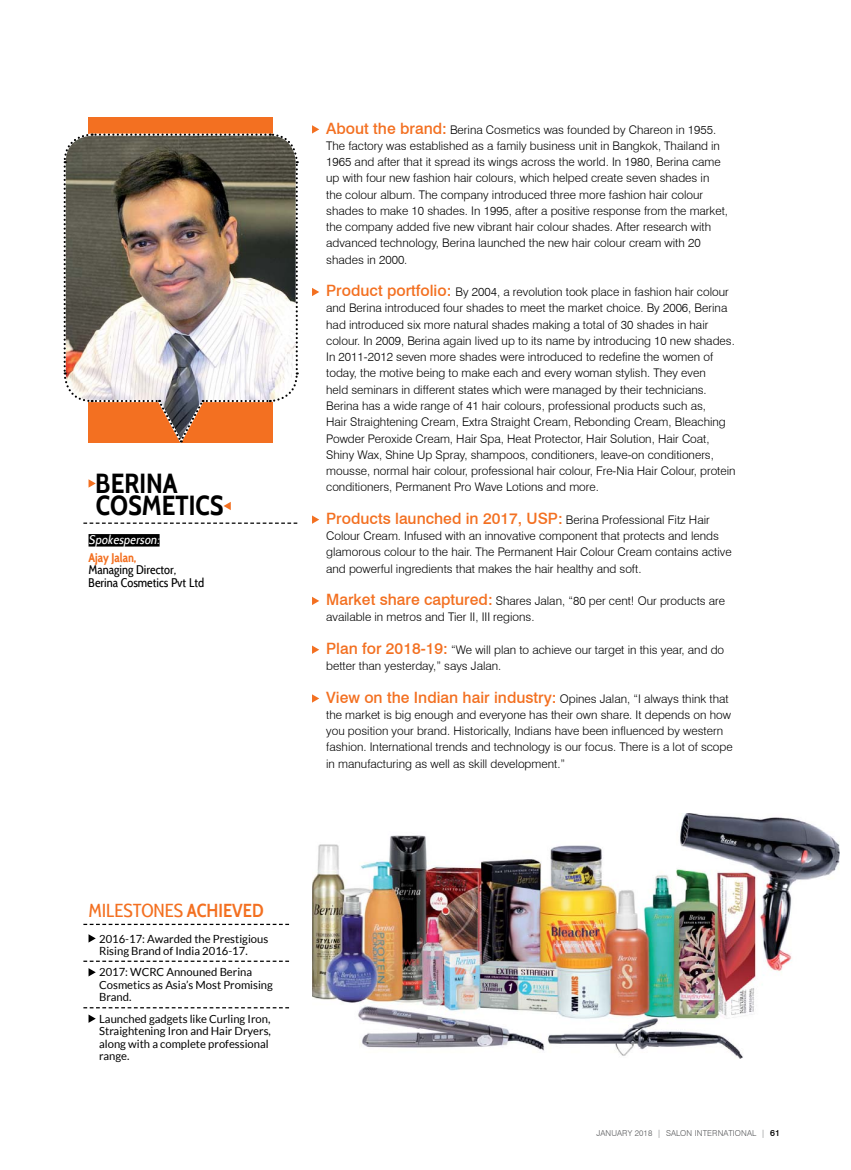
<style>
.page{position:relative;width:851px;height:1170px;background:#fff}
.page>*{position:absolute;margin:0;border:0;box-sizing:border-box;transform-origin:0 0}
.t1{font:700 27.5px/22.5px "Cabin Condensed";color:#000}
.t2{font:18.75px "Cabin Condensed";color:#f37021}
.t3{font:500 15.62px "Swiss 721 BT";color:#f37021}
.t4{font:12.5px/12.5px "Cabin Condensed";color:#000}
.t5{font:italic 12.5px "Cabin Condensed";color:#fff}
.t6{font:700 12.5px "Cabin Condensed";color:#f37021}
.t7{font:300 11.88px/16.2px "Swiss 721 BT";color:#000}
.t8{font:11.25px/12.5px "Lato";color:#000}
.t9{font:300 8.12px "Swiss 721 BT";letter-spacing:.02em;color:#58595b}
.s1{font-weight:500;font-size:15.62px;color:#f37021}
.s2{font-weight:300;font-size:11.88px;color:#000}
.s3{font-weight:600}
.s4{font-weight:500;font-size:8.75px;color:#000}
</style>
<div class="page">
<div style="left:88px;top:117px;width:185px;height:325px;background:#f37021"></div>
<svg style="left:88px;top:479px;width:8px;height:8px"></svg>
<svg style="left:223px;top:502px;width:8px;height:8px"></svg>
<div style="left:88px;top:534px;width:71px;height:12px;background:#000"></div>
<svg style="left:83px;top:522px;width:214px;height:1px"></svg>
<svg style="left:83px;top:923px;width:206px;height:1px"></svg>
<svg style="left:83px;top:960px;width:206px;height:1px"></svg>
<svg style="left:83px;top:1007px;width:206px;height:1px"></svg>
<img style="left:63px;top:133px;width:236px;height:309px">
<svg style="left:88px;top:934px;width:8px;height:8px"></svg>
<svg style="left:88px;top:968px;width:8px;height:8px"></svg>
<svg style="left:88px;top:1014px;width:8px;height:8px"></svg>
<img style="left:312px;top:813px;width:527px;height:244px">
<svg style="left:312px;top:125px;width:7px;height:8px"></svg>
<svg style="left:312px;top:288px;width:7px;height:8px"></svg>
<svg style="left:312px;top:515px;width:7px;height:8px"></svg>
<svg style="left:312px;top:596px;width:7px;height:9px"></svg>
<svg style="left:312px;top:645px;width:7px;height:8px"></svg>
<svg style="left:312px;top:694px;width:7px;height:8px"></svg>
<h1 class="t1" style="left:96px;top:471px;width:129px">BERINA<br>COSMETICS</h1>
<p class="t5" style="left:88px;top:532px;width:75px">Spokesperson:</p>
<p class="t6" style="left:88px;top:550px;width:49px">Ajay Jalan,</p>
<p class="t4" style="left:88px;top:563px;width:117px">Managing Director,<br>Berina Cosmetics Pvt Ltd</p>
<p class="t7" style="left:326px;top:121px;width:403px"><span class="s1">About the brand:</span> Berina Cosmetics was founded by Chareon in 1955.<br>The factory was established as a family business unit in Bangkok, Thailand in 1965 and after that it spread its wings across the world. In 1980, Berina came up with four new fashion hair colours, which helped create seven shades in the colour album. The company introduced three more fashion hair colour shades to make 10 shades. In 1995, after a positive response from the market, the company added five new vibrant hair colour shades. After research with advanced technology, Berina launched the new hair colour cream with 20 shades in 2000.</p>
<p class="t7" style="left:326px;top:284px;width:411px"><span class="s1">Product portfolio:</span> By 2004, a revolution took place in fashion hair colour and Berina introduced four shades to meet the market choice. By 2006, Berina had introduced six more natural shades making a total of 30 shades in hair colour. In 2009, Berina again lived up to its name by introducing 10 new shades.<br>In 2011-2012 seven more shades were introduced to redefine the women of today, the motive being to make each and every woman stylish. They even<br>held seminars in different states which were managed by their technicians.<br>Berina has a wide range of 41 hair colours, professional products such as,<br>Hair Straightening Cream, Extra Straight Cream, Rebonding Cream, Bleaching Powder Peroxide Cream, Hair Spa, Heat Protector, Hair Solution, Hair Coat, Shiny Wax, Shine Up Spray, shampoos, conditioners, leave-on conditioners, mousse, normal hair colour, professional hair colour, Fre-Nia Hair Colour, protein conditioners, Permanent Pro Wave Lotions and more.</p>
<h3 class="t3" style="left:326px;top:508px;width:385px">Products launched in 2017, USP: <span class="s2">Berina Professional Fitz Hair</span></h3>
<p class="t7" style="left:326px;top:527px;width:407px">Colour Cream. Infused with an innovative component that protects and lends glamorous colour to the hair. The Permanent Hair Colour Cream contains active and powerful ingredients that makes the hair healthy and soft.</p>
<p class="t7" style="left:326px;top:592px;width:400px"><span class="s1">Market share captured:</span> Shares Jalan, “80 per cent! Our products are available in metros and Tier II, III regions.</p>
<p class="t7" style="left:326px;top:641px;width:399px"><span class="s1">Plan for 2018-19:</span> “We will plan to achieve our target in this year, and do better than yesterday,” says Jalan.</p>
<p class="t7" style="left:326px;top:690px;width:408px"><span class="s1">View on the Indian hair industry:</span> Opines Jalan, “I always think that the market is big enough and everyone has their own share. It depends on how you position your brand. Historically, Indians have been influenced by western fashion. International trends and technology is our focus. There is a lot of scope in manufacturing as well as skill development.”</p>
<h2 class="t2" style="left:88px;top:899px;width:177px">MILESTONES <span class="s3">ACHIEVED</span></h2>
<p class="t8" style="left:99px;top:931px;width:171px">2016-17: Awarded the Prestigious<br>Rising Brand of India 2016-17.</p>
<p class="t8" style="left:99px;top:965px;width:175px">2017: WCRC Announed Berina<br>Cosmetics as Asia’s Most Promising<br>Brand.</p>
<p class="t8" style="left:99px;top:1012px;width:173px">Launched gadgets like Curling Iron,<br>Straightening Iron and Hair Dryers, along with a complete professional range.</p>
<p class="t9" style="left:596px;top:1127px;width:185px">JANUARY 2018 | SALON INTERNATIONAL | <span class="s4">61</span></p>
</div>
